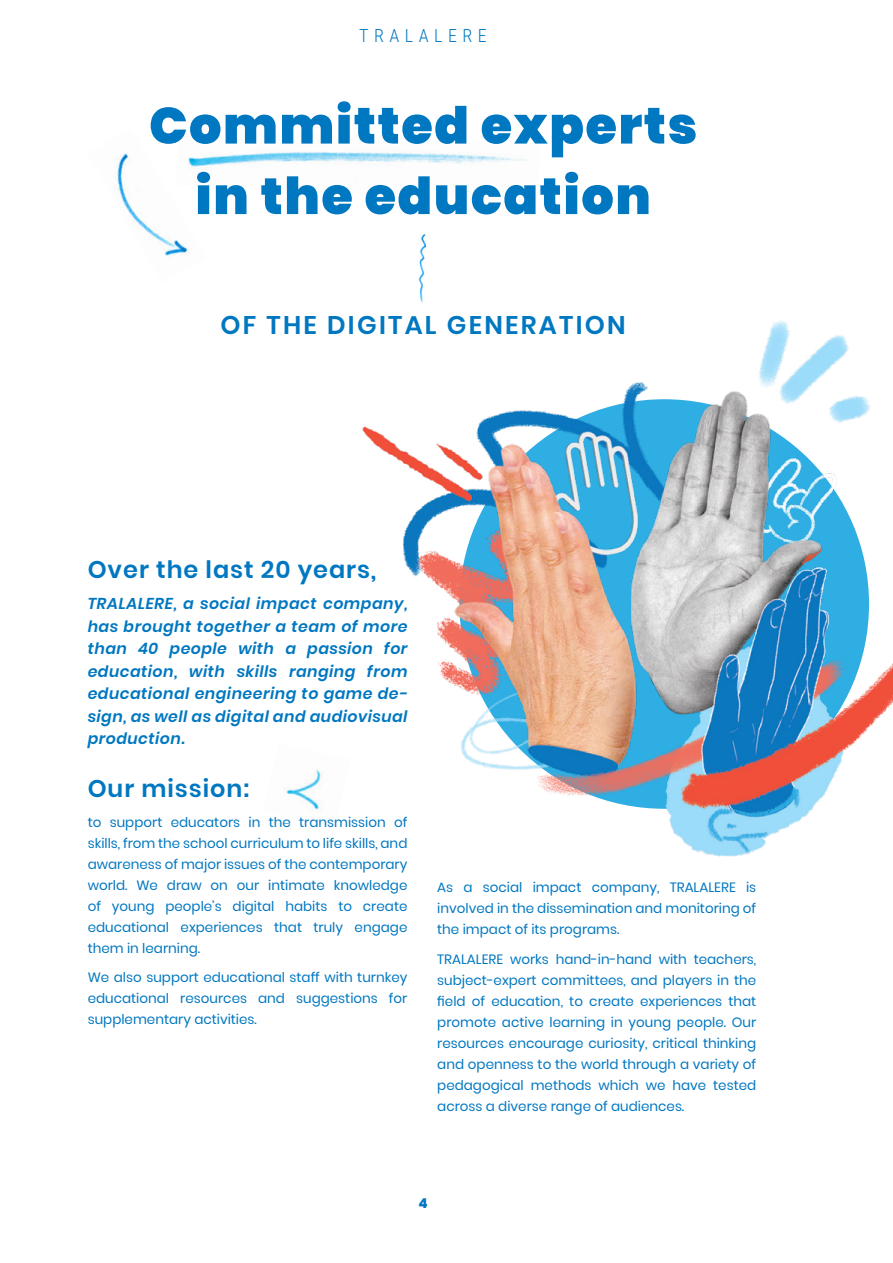
<style>
.page{position:relative;width:893px;height:1263px;background:#fff}
.page>*{position:absolute;margin:0;border:0;box-sizing:border-box;transform-origin:0 0}
.t1{font:900 51px/70.5px "Poppins";letter-spacing:.03em;color:#0077c1;text-align:center}
.t2{font:600 25.5px "Poppins";letter-spacing:.09em;color:#0077c1}
.t3{font:600 24px "Poppins";letter-spacing:.04em;color:#0077c1}
.t4{font:300 18px "Roboto Condensed";letter-spacing:.305em;color:#0077c1}
.t5{font:italic 600 15.75px/22.5px "Poppins";letter-spacing:.03em;color:#0077c1;text-align:justify}
.t6{font:13.5px/21px "Poppins";color:#0077c1;text-align:justify}
.t7{font:800 13.5px "Poppins";color:#0077c1}
</style>
<div class="page">
<img style="left:286px;top:769px;width:35px;height:41px">
<img style="left:206px;top:151px;width:321px;height:15px">
<img style="left:418px;top:234px;width:8px;height:69px">
<img style="left:117px;top:153px;width:89px;height:104px">
<img style="left:362px;top:320px;width:531px;height:537px">
<h3 class="t4" style="left:359px;top:23px;width:129px">TRALALERE</h3>
<h1 class="t1" style="left:149px;top:91px;width:549px">Committed experts in the education</h1>
<h2 class="t2" style="left:220px;top:310px;width:407px">OF THE DIGITAL GENERATION</h2>
<h3 class="t3" style="left:88px;top:556px;width:290px">Over the last 20 years,</h3>
<p class="t5" style="left:88px;top:593px;width:321px">TRALALERE, a social impact company, has brought together a team of more than 40 people with a passion for education, with skills ranging from educational engineering to game de&shy;sign, as well as digital and audiovisual production.</p>
<h3 class="t3" style="left:88px;top:775px;width:163px">Our mission:</h3>
<p class="t6" style="left:88px;top:812px;width:321px">to support educators in the transmission of skills, from the school curriculum to life skills, and awareness of major issues of the contemporary world. We draw on our intimate knowledge of young people’s digital habits to create educational experiences that truly engage them in learning.</p>
<p class="t6" style="left:88px;top:967px;width:321px">We also support educational staff with turnkey educational resources and suggestions for supplementary activities.</p>
<p class="t6" style="left:437px;top:877px;width:321px">As a social impact company, TRALALERE is involved in the dissemination and monitoring of the impact of its programs.</p>
<p class="t6" style="left:437px;top:949px;width:321px">TRALALERE works hand-in-hand with teachers, subject-expert committees, and players in the field of education, to create experiences that promote active learning in young people. Our resources encourage curiosity, critical thinking and openness to the world through a variety of pedagogical methods which we have tested across a diverse range of audiences.</p>
<p class="t7" style="left:418px;top:1195px;width:11px">4</p>
</div>
